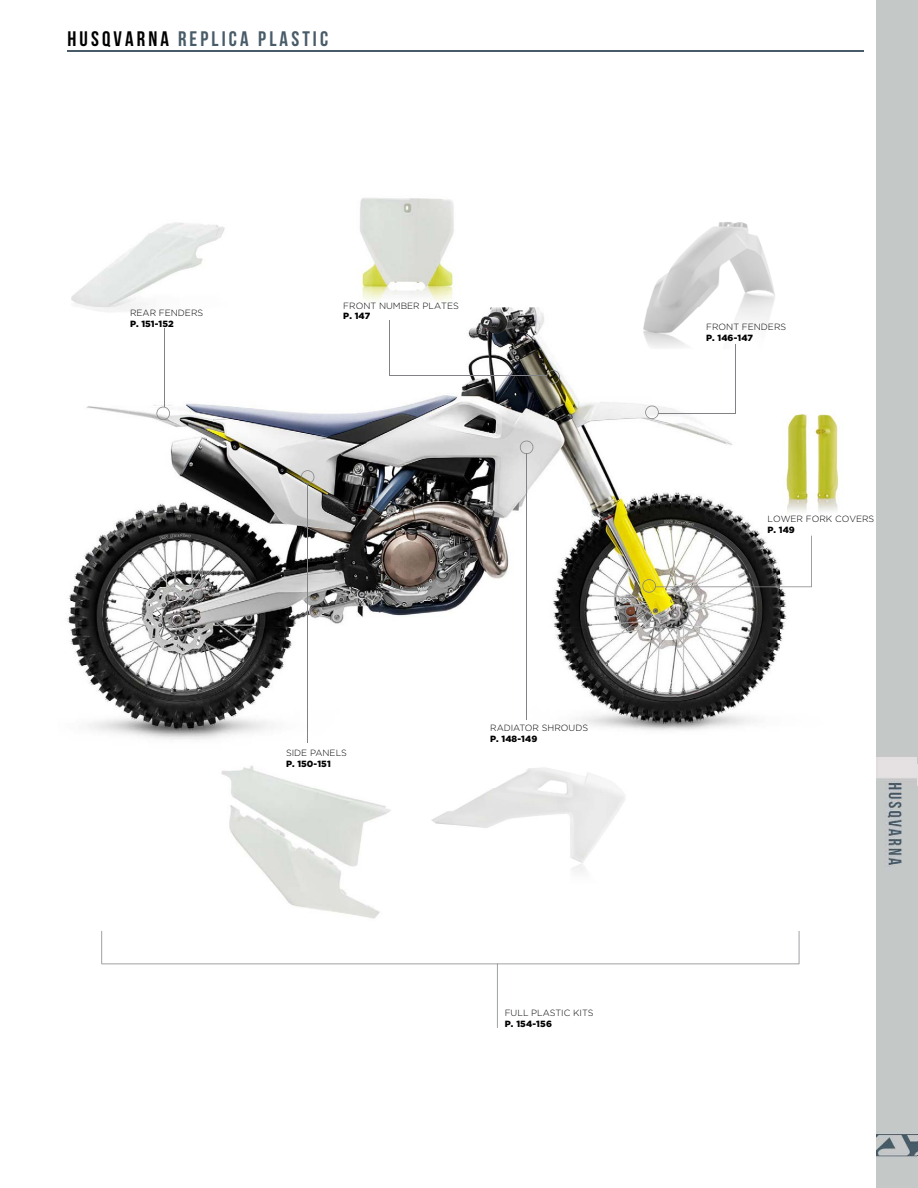
<style>
.page{position:relative;width:918px;height:1188px;background:#fff}
.page>*{position:absolute;margin:0;border:0;box-sizing:border-box;transform-origin:0 0}
.t1{font:21px "Bebas Neue";letter-spacing:.15em;color:#485b68}
.t2{font:300 9px "Gotham";color:#000}
.t3{font:900 9px "Gotham";letter-spacing:.01em;color:#000}
.s1{color:#000}
</style>
<div class="page">
<svg style="left:101px;top:931px;width:698px;height:33px"></svg>
<hr style="left:497px;top:964px;width:1px;height:64px;background:#808285">
<img style="left:67px;top:307px;width:609px;height:433px">
<img style="left:780px;top:535px;width:32px;height:107px">
<img style="left:676px;top:410px;width:104px;height:321px">
<img style="left:631px;top:222px;width:144px;height:141px">
<img style="left:340px;top:198px;width:142px;height:120px">
<img style="left:431px;top:767px;width:194px;height:105px">
<img style="left:189px;top:765px;width:221px;height:175px">
<img style="left:67px;top:222px;width:181px;height:108px">
<img style="left:775px;top:410px;width:64px;height:107px">
<svg style="left:645px;top:406px;width:14px;height:13px"></svg>
<hr style="left:735px;top:345px;width:1px;height:68px;background:#808285">
<hr style="left:658px;top:413px;width:78px;height:1px;background:#808285">
<svg style="left:546px;top:370px;width:14px;height:14px"></svg>
<hr style="left:389px;top:321px;width:1px;height:55px;background:#808285">
<hr style="left:389px;top:376px;width:158px;height:1px;background:#808285">
<svg style="left:156px;top:407px;width:14px;height:13px"></svg>
<hr style="left:164px;top:328px;width:1px;height:79px;background:#808285">
<svg style="left:520px;top:441px;width:13px;height:13px"></svg>
<svg style="left:301px;top:470px;width:13px;height:14px"></svg>
<hr style="left:526px;top:454px;width:1px;height:266px;background:#808285">
<hr style="left:307px;top:484px;width:1px;height:259px;background:#808285">
<svg style="left:642px;top:536px;width:170px;height:57px"></svg>
<hr style="left:68px;top:50px;width:796px;height:2px;background:#485b68">
<div style="left:877px;top:0;width:41px;height:1188px;background:#c5c7c8"></div>
<div style="left:878px;top:764px;width:40px;height:21px;background:#e3e1e1"></div>
<hr style="left:877px;top:1134px;width:41px;height:1px;background:#485b68">
<hr style="left:877px;top:1155px;width:41px;height:1px;background:#485b68">
<img style="left:876px;top:0;width:41px;height:1188px">
<h1 class="t1" style="left:68px;top:27px;width:262px"><span class="s1">HUSQVARNA</span> REPLICA PLASTIC</h1>
<p class="t2" style="left:130px;top:308px;width:75px">REAR FENDERS</p>
<p class="t3" style="left:130px;top:318px;width:45px">P. 151-152</p>
<p class="t2" style="left:343px;top:301px;width:117px">FRONT NUMBER PLATES</p>
<p class="t3" style="left:343px;top:311px;width:28px">P. 147</p>
<p class="t2" style="left:286px;top:748px;width:62px">SIDE PANELS</p>
<p class="t3" style="left:286px;top:758px;width:46px">P. 150-151</p>
<p class="t2" style="left:490px;top:723px;width:99px">RADIATOR SHROUDS</p>
<p class="t3" style="left:490px;top:733px;width:49px">P. 148-149</p>
<p class="t2" style="left:505px;top:1008px;width:90px">FULL PLASTIC KITS</p>
<p class="t3" style="left:505px;top:1018px;width:49px">P. 154-156</p>
<p class="t2" style="left:706px;top:322px;width:82px">FRONT FENDERS</p>
<p class="t3" style="left:706px;top:333px;width:48px">P. 146-147</p>
<p class="t2" style="left:767px;top:514px;width:108px">LOWER FORK COVERS</p>
<p class="t3" style="left:767px;top:524px;width:29px">P. 149</p>
</div>
